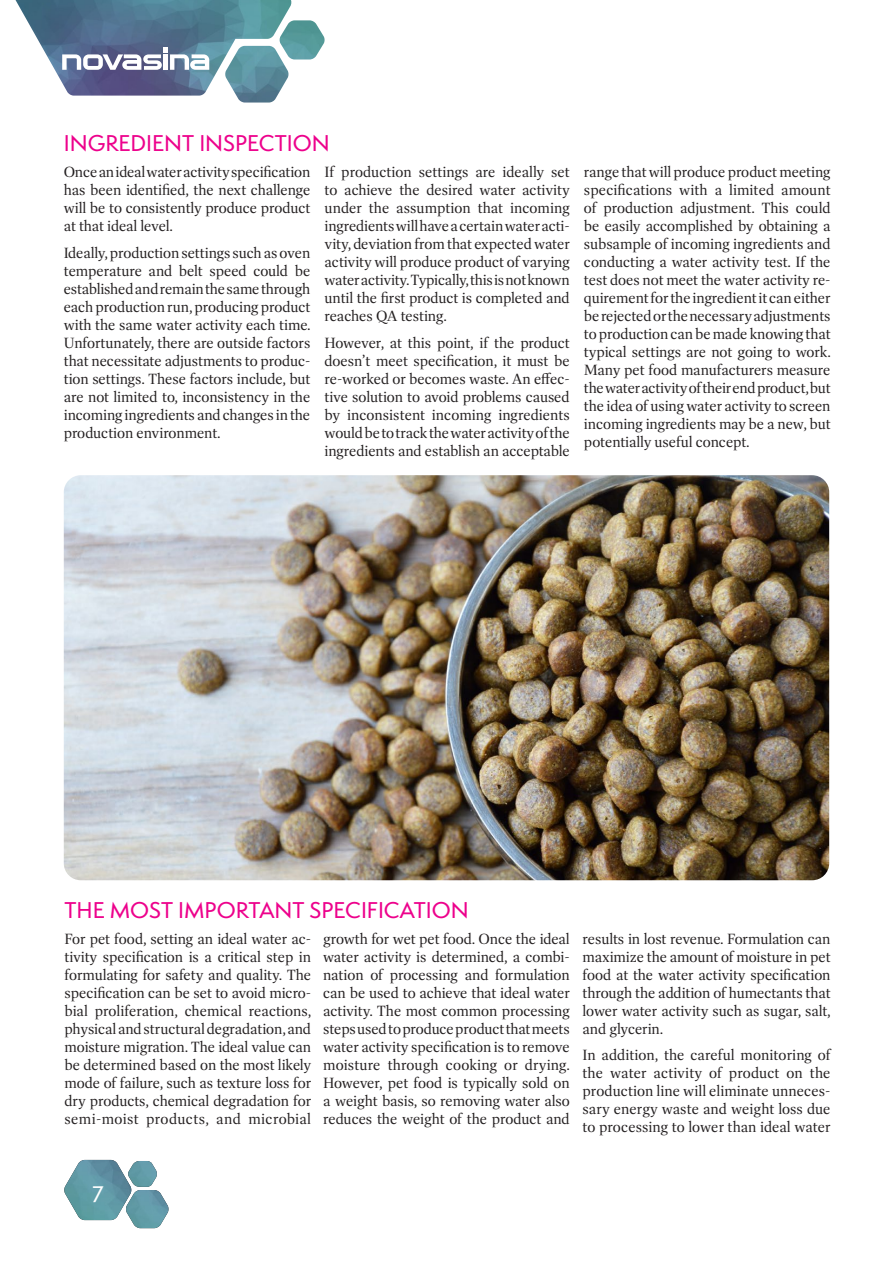
<style>
.page{position:relative;width:893px;height:1263px;background:#fff}
.page>*{position:absolute;margin:0;border:0;box-sizing:border-box;transform-origin:0 0}
.t1{font:500 21px "Semplicita Pro";color:#ed028c}
.t2{font:500 21px "Semplicita Pro";color:#fff}
.t3{font:15px/18px "Dashiell Bright";letter-spacing:-.01em;color:#231f20;text-align:justify}
</style>
<div class="page">
<img style="left:15px;top:0;width:277px;height:96px">
<img style="left:225px;top:46px;width:64px;height:57px">
<img style="left:279px;top:20px;width:46px;height:39px">
<svg style="left:64px;top:1160px;width:105px;height:68px"></svg>
<img style="left:128px;top:1161px;width:29px;height:26px">
<svg style="left:62px;top:47px;width:147px;height:23px"></svg>
<img style="left:64px;top:475px;width:765px;height:405px">
<h1 class="t1" style="left:64px;top:128px;width:267px">INGREDIENT INSPECTION</h1>
<p class="t3" style="left:64px;top:164px;width:248px">Once an ideal water activity specification has been identified, the next challenge will be to consistently produce product at that ideal level.</p>
<p class="t3" style="left:64px;top:244px;width:249px">Ideally, production settings such as oven temperature and belt speed could be established and remain the same through each production run, producing product with the same water activity each time.<br>Unfortunately, there are outside factors that necessitate adjustments to produc&shy;tion settings. These factors include, but are not limited to, inconsistency in the incoming ingredients and changes in the production environment.</p>
<p class="t3" style="left:325px;top:164px;width:247px">If production settings are ideally set to achieve the desired water activity under the assumption that incoming ingredients will have a certain water acti&shy;vity, deviation from that expected water activity will produce product of varying water activity. Typically, this is not known until the first product is completed and reaches QA testing.</p>
<p class="t3" style="left:325px;top:334px;width:247px">However, at this point, if the product doesn’t meet specification, it must be re-worked or becomes waste. An effec&shy;tive solution to avoid problems caused by inconsistent incoming ingredients would be to track the water activity of the ingredients and establish an acceptable</p>
<p class="t3" style="left:584px;top:164px;width:248px">range that will produce product meeting specifications with a limited amount of production adjustment. This could be easily accomplished by obtaining a subsample of incoming ingredients and conducting a water activity test. If the test does not meet the water activity re&shy;quirement for the ingredient it can either be rejected or the necessary adjustments to production can be made knowing that typical settings are not going to work.<br>Many pet food manufacturers measure the water activity of their end product, but the idea of using water activity to screen incoming ingredients may be a new, but potentially useful concept.</p>
<h1 class="t1" style="left:64px;top:895px;width:406px">THE MOST IMPORTANT SPECIFICATION</h1>
<p class="t3" style="left:64px;top:930px;width:249px">For pet food, setting an ideal water ac&shy;tivity specification is a critical step in formulating for safety and quality. The specification can be set to avoid micro&shy;bial proliferation, chemical reactions, physical and structural degradation, and moisture migration. The ideal value can be determined based on the most likely mode of failure, such as texture loss for dry products, chemical degradation for semi-moist products, and microbial</p>
<p class="t3" style="left:323px;top:930px;width:248px">growth for wet pet food. Once the ideal water activity is determined, a combi&shy;nation of processing and formulation can be used to achieve that ideal water activity. The most common processing steps used to produce product that meets water activity specification is to remove moisture through cooking or drying.<br>However, pet food is typically sold on a weight basis, so removing water also reduces the weight of the product and</p>
<p class="t3" style="left:583px;top:930px;width:250px">results in lost revenue. Formulation can maximize the amount of moisture in pet food at the water activity specification through the addition of humectants that lower water activity such as sugar, salt, and glycerin.</p>
<p class="t3" style="left:583px;top:1046px;width:250px">In addition, the careful monitoring of the water activity of product on the production line will eliminate unneces&shy;sary energy waste and weight loss due to processing to lower than ideal water</p>
<h1 class="t2" style="left:92px;top:1179px;width:13px">7</h1>
</div>
